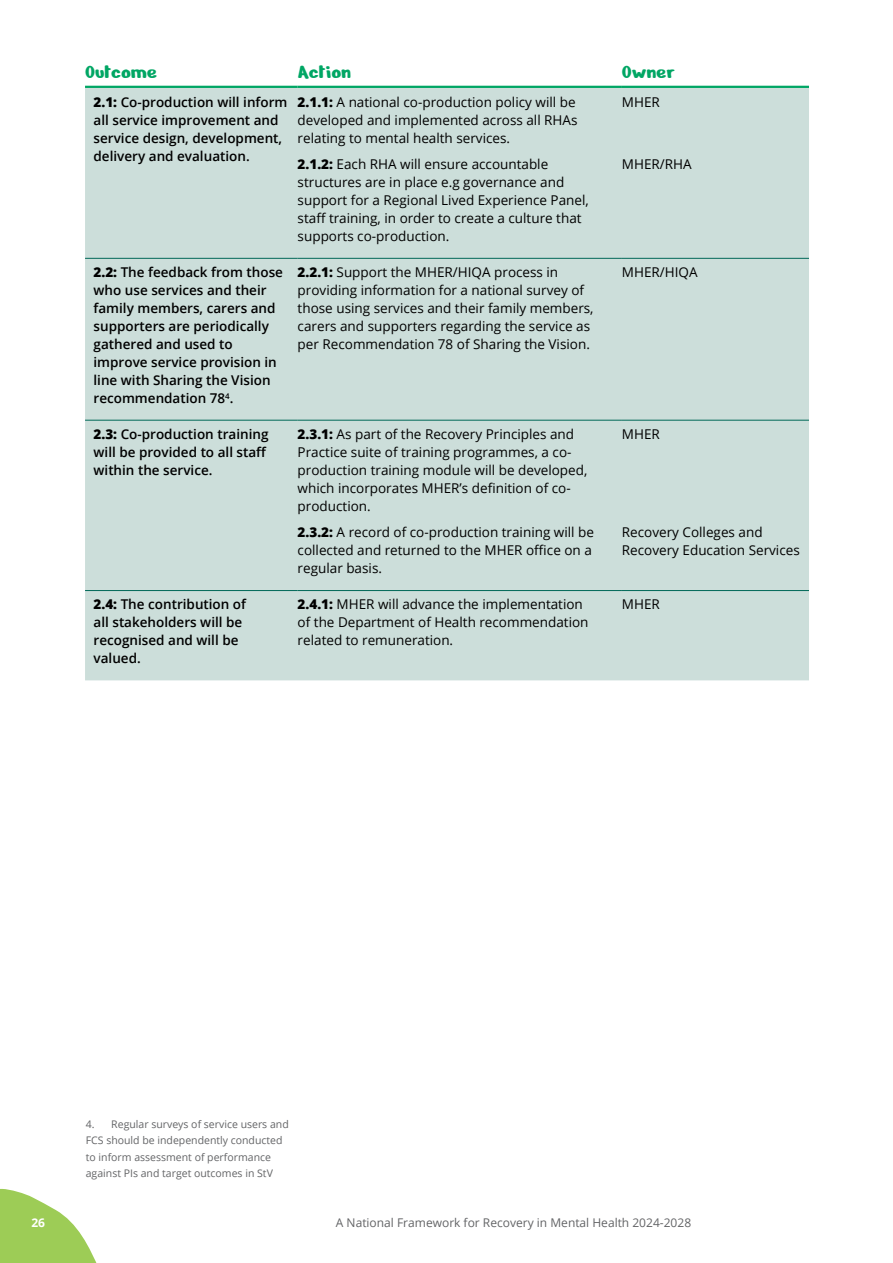
<style>
.page{position:relative;width:893px;height:1263px;background:#fff}
.page>*{position:absolute;margin:0;border:0;box-sizing:border-box;transform-origin:0 0}
.t1{font:21px "Nerko One";color:#00a664}
.t2{font:13.5px/18px "Open Sans";color:#000}
.t3{font:600 13.5px/18px "Open Sans";color:#000}
.t4{font:12px "Open Sans";color:#636466}
.t5{font:700 12px "Open Sans";color:#fff}
.t6{font:10.5px/16.5px "Open Sans";color:#636466}
.s1{font-weight:800}
</style>
<div class="page">
<div style="left:85px;top:88px;width:724px;height:592px;background:#ccdeda"></div>
<hr style="left:85px;top:86px;width:213px;height:2px;background:#00a664">
<hr style="left:298px;top:86px;width:324px;height:2px;background:#00a664">
<hr style="left:622px;top:86px;width:187px;height:2px;background:#00a664">
<hr style="left:85px;top:258px;width:213px;height:1px;background:#006857">
<hr style="left:298px;top:258px;width:324px;height:1px;background:#006857">
<hr style="left:622px;top:258px;width:187px;height:1px;background:#006857">
<hr style="left:85px;top:420px;width:213px;height:1px;background:#006857">
<hr style="left:298px;top:420px;width:324px;height:1px;background:#006857">
<hr style="left:622px;top:420px;width:187px;height:1px;background:#006857">
<hr style="left:85px;top:590px;width:213px;height:1px;background:#006857">
<hr style="left:298px;top:590px;width:324px;height:1px;background:#006857">
<hr style="left:622px;top:590px;width:187px;height:1px;background:#006857">
<svg style="left:0;top:1188px;width:97px;height:75px"></svg>
<h1 class="t1" style="left:85px;top:59px;width:74px">Outcome</h1>
<h1 class="t1" style="left:298px;top:59px;width:55px">Action</h1>
<h1 class="t1" style="left:622px;top:59px;width:55px">Owner</h1>
<p class="t3" style="left:94px;top:93px;width:195px"><span class="s1">2.1:</span> Co-production will inform all service improvement and service design, development, delivery and evaluation.</p>
<p class="t2" style="left:298px;top:93px;width:281px"><span class="s1">2.1.1:</span> A national co-production policy will be developed and implemented across all RHAs relating to mental health services.</p>
<p class="t2" style="left:622px;top:92px;width:40px">MHER</p>
<p class="t2" style="left:298px;top:155px;width:293px"><span class="s1">2.1.2:</span> Each RHA will ensure accountable structures are in place e.g governance and support for a Regional Lived Experience Panel, staff training, in order to create a culture that supports co-production.</p>
<p class="t2" style="left:622px;top:155px;width:71px">MHER/RHA</p>
<p class="t3" style="left:94px;top:263px;width:191px"><span class="s1">2.2:</span> The feedback from those who use services and their family members, carers and supporters are periodically gathered and used to improve service provision in line with Sharing the Vision recommendation 78<sup>4</sup>.</p>
<p class="t2" style="left:298px;top:263px;width:297px"><span class="s1">2.2.1:</span> Support the MHER/HIQA process in providing information for a national survey of those using services and their family members, carers and supporters regarding the service as per Recommendation 78 of Sharing the Vision.</p>
<p class="t2" style="left:622px;top:263px;width:77px">MHER/HIQA</p>
<p class="t3" style="left:94px;top:425px;width:176px"><span class="s1">2.3:</span> Co-production training will be provided to all staff within the service.</p>
<p class="t2" style="left:298px;top:425px;width:291px"><span class="s1">2.3.1:</span> As part of the Recovery Principles and Practice suite of training programmes, a co&shy;production training module will be developed, which incorporates MHER’s definition of co&shy;production.</p>
<p class="t2" style="left:298px;top:523px;width:298px"><span class="s1">2.3.2:</span> A record of co-production training will be collected and returned to the MHER office on a regular basis.</p>
<p class="t2" style="left:622px;top:425px;width:40px">MHER</p>
<p class="t2" style="left:622px;top:523px;width:179px">Recovery Colleges and<br>Recovery Education Services</p>
<p class="t3" style="left:94px;top:595px;width:154px"><span class="s1">2.4:</span> The contribution of all stakeholders will be recognised and will be valued.</p>
<p class="t2" style="left:298px;top:595px;width:292px"><span class="s1">2.4.1:</span> MHER will advance the implementation of the Department of Health recommendation related to remuneration.</p>
<p class="t2" style="left:622px;top:595px;width:40px">MHER</p>
<p class="t6" style="left:86px;top:1115px;width:204px">4. Regular surveys of service users and FCS should be independently conducted to inform assessment of performance against PIs and target outcomes in StV</p>
<p class="t5" style="left:31px;top:1214px;width:15px">26</p>
<p class="t4" style="left:336px;top:1214px;width:357px">A National Framework for Recovery in Mental Health 2024-2028</p>
</div>
